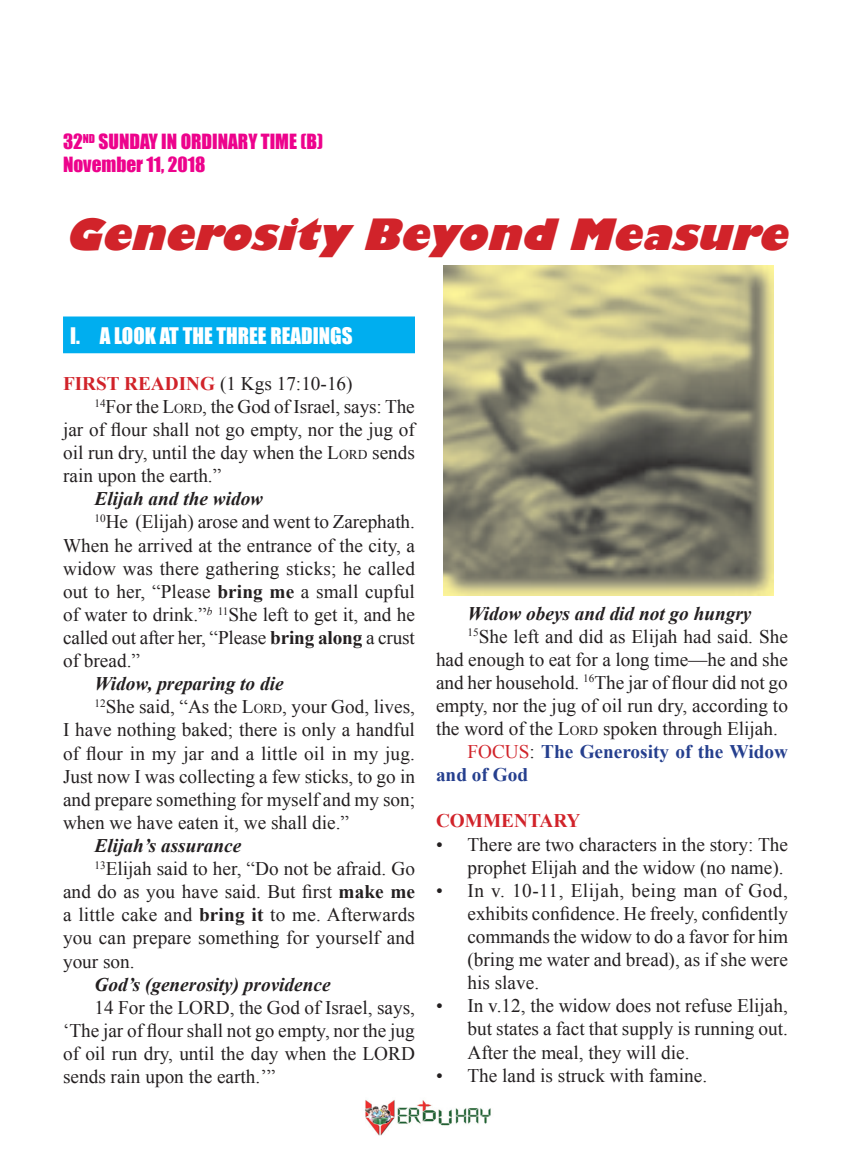
<style>
.page{position:relative;width:851px;height:1166px;background:#fff}
.page>*{position:absolute;margin:0;border:0;box-sizing:border-box;transform-origin:0 0}
.issue_title{font:italic 800 42px "Gill Sans";color:#d1232a}
.t1{font:21px "Impact";color:#fff}
.body_text{font:19.25px/23.1px "Times New Roman";color:#231f20;text-align:justify}
.commentary{font:19.25px/23.1px "Times New Roman";color:#231f20;text-align:justify}
.body_text-2{font:italic 700 19.25px "Times New Roman";color:#231f20}
.liturgical_celebrati{font:19.25px "Impact";color:#ed028c}
.body_text-3{font:700 19.25px/23.1px "Times New Roman";color:#253f8e}
.subhead{font:19.25px "Times New Roman";color:#231f20}
.subhead-2{font:700 19.25px "Times New Roman";color:#d1232a}
.s1{font-weight:700;color:#d1232a}
.s2{font-style:inherit}
.s3{font-size:13.47px}
.s4{font-weight:700}
.s5{font-weight:400;color:#d1232a}
.s6{font-weight:400;color:#231f20}
</style>
<div class="page">
<div style="left:63px;top:316px;width:352px;height:37px;background:#00aeef;border:2px solid #00aeef"></div>
<img style="left:443px;top:265px;width:330px;height:330px">
<img style="left:365px;top:1100px;width:126px;height:35px">
<p class="liturgical_celebrati" style="left:63px;top:127px;width:262px">32<sup>ND</sup> SUNDAY IN ORDINARY TIME (B)</p>
<p class="liturgical_celebrati" style="left:63px;top:150px;width:144px">November 11, 2018</p>
<p class="issue_title" style="left:65px;top:208px;width:739px">Generosity Beyond Measure</p>
<p class="t1" style="left:70px;top:319px;width:284px">I. A LOOK AT THE THREE READINGS</p>
<p class="subhead" style="left:63px;top:370px;width:291px"><span class="s1">FIRST READING</span> (1 Kgs 17:10-16)</p>
<p class="body_text" style="left:63px;top:394px;width:353px;text-indent:32px"><sup>14</sup>For the <span class="s2">L</span><span class="s3">ORD</span>, the God of Israel, says: The jar of flour shall not go empty, nor the jug of oil run dry, until the day when the <span class="s2">L</span><span class="s3">ORD</span> sends rain upon the earth.”</p>
<p class="body_text-2" style="left:94px;top:485px;width:170px">Elijah and the widow</p>
<p class="body_text" style="left:63px;top:510px;width:353px;text-indent:32px"><sup>10</sup>He (Elijah) arose and went to Zarephath.<br>When he arrived at the entrance of the city, a widow was there gathering sticks; he called out to her, “Please <span class="s4">bring me</span> a small cupful of water to drink.”<sup>b</sup> <sup>11</sup>She left to get it, and he called out after her, “Please <span class="s4">bring along</span> a crust of bread.”</p>
<p class="body_text-2" style="left:94px;top:670px;width:190px">Widow, preparing to die</p>
<p class="body_text" style="left:63px;top:695px;width:353px;text-indent:32px"><sup>12</sup>She said, “As the <span class="s2">L</span><span class="s3">ORD</span>, your God, lives, I have nothing baked; there is only a handful of flour in my jar and a little oil in my jug.<br>Just now I was collecting a few sticks, to go in and prepare something for myself and my son; when we have eaten it, we shall die.”</p>
<p class="body_text-2" style="left:94px;top:832px;width:148px">Elijah’s assurance</p>
<p class="body_text" style="left:63px;top:856px;width:353px;text-indent:32px"><sup>13</sup>Elijah said to her, “Do not be afraid. Go and do as you have said. But first <span class="s4">make me </span>a little cake and <span class="s4">bring it</span> to me. Afterwards you can prepare something for yourself and your son.</p>
<p class="body_text-2" style="left:94px;top:970px;width:237px">God’s (generosity) providence</p>
<p class="body_text" style="left:63px;top:995px;width:353px;text-indent:32px">14 For the LORD, the God of Israel, says, ‘The jar of flour shall not go empty, nor the jug of oil run dry, until the day when the LORD sends rain upon the earth.’”</p>
<p class="body_text-2" style="left:467px;top:599px;width:285px">Widow obeys and did not go hungry</p>
<p class="body_text" style="left:436px;top:624px;width:353px;text-indent:32px"><sup>15</sup>She left and did as Elijah had said. She had enough to eat for a long time—he and she and her household. <sup>16</sup>The jar of flour did not go empty, nor the jug of oil run dry, according to the word of the <span class="s2">L</span><span class="s3">ORD</span> spoken through Elijah.</p>
<p class="body_text-3" style="left:436px;top:739px;width:353px;text-indent:32px"><span class="s5">FOCUS</span><span class="s6">:</span> The Generosity of the Widow and of God</p>
<p class="subhead-2" style="left:436px;top:807px;width:146px">COMMENTARY</p>
<p class="commentary" style="left:436px;top:832px;width:353px;text-align:right">• There are two characters in the story: The prophet Elijah and the widow (no name).</p>
<p class="commentary" style="left:467px;top:878px;width:322px;text-indent:-32px">• In v. 10-11, Elijah, being man of God, exhibits confidence. He freely, confidently commands the widow to do a favor for him (bring me water and bread), as if she were his slave.</p>
<p class="commentary" style="left:467px;top:994px;width:322px;text-indent:-32px">• In v.12, the widow does not refuse Elijah, but states a fact that supply is running out.<br>After the meal, they will die.</p>
<p class="commentary" style="left:436px;top:1063px;width:273px">• The land is struck with famine.</p>
</div>
